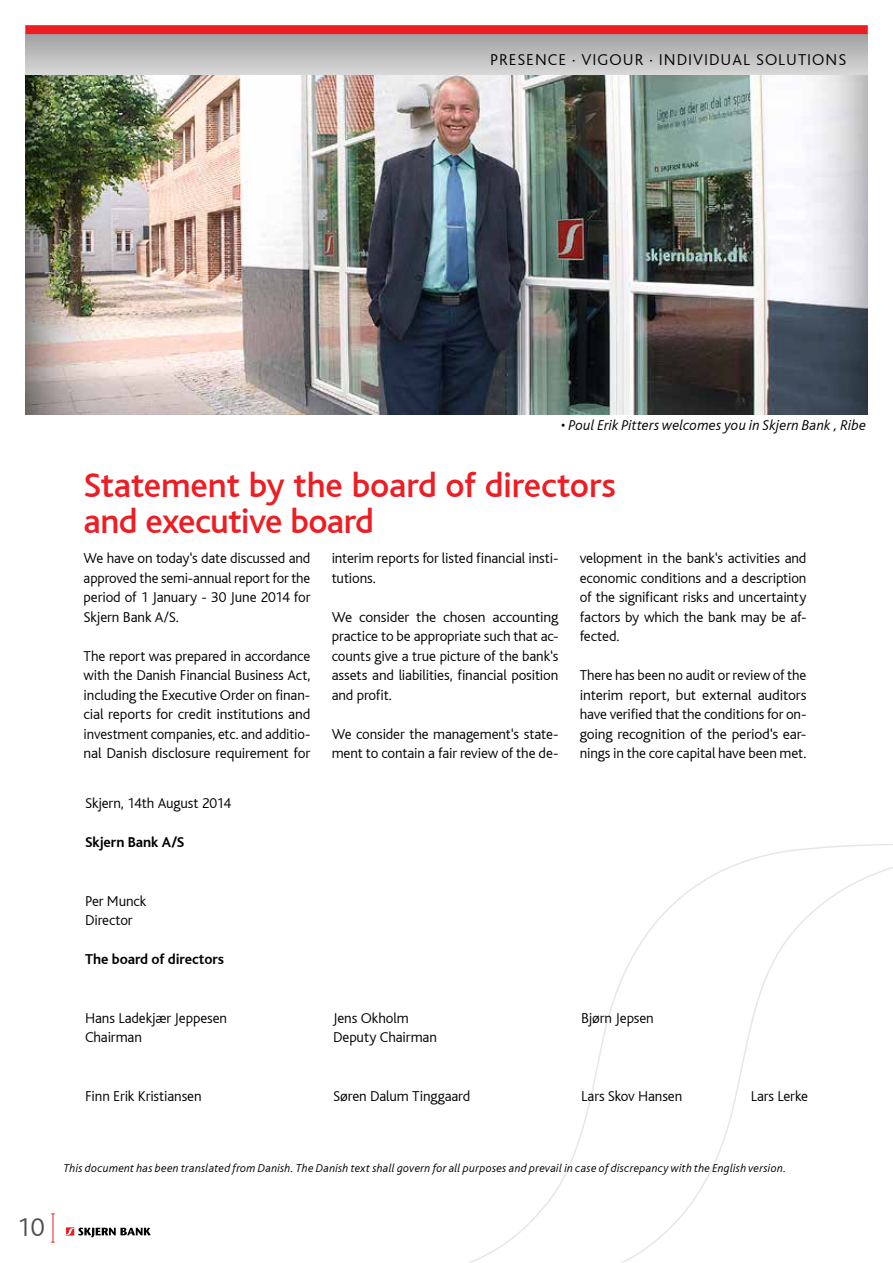
<style>
.page{position:relative;width:893px;height:1263px;background:#fff}
.page>*{position:absolute;margin:0;border:0;box-sizing:border-box;transform-origin:0 0}
.t1{font:500 36px/36px "Bliss";letter-spacing:-.015em;color:#ed1d24}
.t2{font:300 27px "Bliss";color:#4d4d4f}
.t3{font:300 16.5px "Bliss";letter-spacing:.06em;color:#000}
.t4{font:300 15px/19.5px "Bliss";letter-spacing:-.01em;color:#000;text-align:justify}
.t5{font:italic 300 15px "Bliss";letter-spacing:.01em;color:#000}
.t6{font:700 15px "Bliss";letter-spacing:-.005em;color:#000}
.t7{font:italic 300 12px "Bliss";letter-spacing:.015em;color:#000}
</style>
<div class="page">
<svg style="left:468px;top:844px;width:425px;height:419px"></svg>
<svg style="left:66px;top:1227px;width:85px;height:10px"></svg>
<svg style="left:51px;top:1213px;width:4px;height:30px"></svg>
<svg style="left:26px;top:34px;width:841px;height:42px;background:#bdbcbc"></svg>
<div style="left:26px;top:26px;width:841px;height:8px;background:#ed1d24"></div>
<img style="left:26px;top:76px;width:841px;height:339px">
<p class="t3" style="left:490px;top:51px;width:358px">PRESENCE · VIGOUR · INDIVIDUAL SOLUTIONS</p>
<p class="t5" style="left:561px;top:418px;width:307px">• Poul Erik Pitters welcomes you in Skjern Bank , Ribe</p>
<h1 class="t1" style="left:84px;top:468px;width:534px">Statement by the board of directors and executive board</h1>
<p class="t4" style="left:84px;top:549px;width:228px">We have on today‘s date discussed and approved the semi-annual report for the period of 1 January - 30 June 2014 for Skjern Bank A/S.</p>
<p class="t4" style="left:84px;top:646px;width:228px">The report was prepared in accordance with the Danish Financial Business Act, including the Executive Order on finan&shy;cial reports for credit institutions and investment companies, etc. and additio&shy;nal Danish disclosure requirement for</p>
<p class="t4" style="left:85px;top:794px;width:148px">Skjern, 14th August 2014</p>
<p class="t6" style="left:85px;top:834px;width:101px">Skjern Bank A/S</p>
<p class="t4" style="left:85px;top:891px;width:63px">Per Munck<br>Director</p>
<p class="t6" style="left:85px;top:951px;width:141px">The board of directors</p>
<p class="t4" style="left:85px;top:1008px;width:144px">Hans Ladekjær Jeppesen<br>Chairman</p>
<p class="t4" style="left:85px;top:1086px;width:118px">Finn Erik Kristiansen</p>
<p class="t4" style="left:332px;top:549px;width:228px">interim reports for listed financial insti&shy;tutions.</p>
<p class="t4" style="left:332px;top:607px;width:228px">We consider the chosen accounting practice to be appropriate such that ac&shy;counts give a true picture of the bank‘s assets and liabilities, financial position and profit.</p>
<p class="t4" style="left:332px;top:724px;width:228px">We consider the management‘s state&shy;ment to contain a fair review of the de-</p>
<p class="t4" style="left:580px;top:549px;width:228px">velopment in the bank‘s activities and economic conditions and a description of the significant risks and uncertainty factors by which the bank may be af&shy;fected.</p>
<p class="t4" style="left:580px;top:666px;width:228px">There has been no audit or review of the interim report, but external auditors have verified that the conditions for on&shy;going recognition of the period‘s ear&shy;nings in the core capital have been met.</p>
<p class="t4" style="left:333px;top:1008px;width:105px">Jens Okholm<br>Deputy Chairman</p>
<p class="t4" style="left:333px;top:1086px;width:139px">Søren Dalum Tinggaard</p>
<p class="t4" style="left:581px;top:1008px;width:74px">Bjørn Jepsen</p>
<p class="t4" style="left:581px;top:1086px;width:103px">Lars Skov Hansen</p>
<p class="t4" style="left:751px;top:1086px;width:59px">Lars Lerke</p>
<h2 class="t2" style="left:17px;top:1213px;width:29px">10</h2>
<p class="t7" style="left:64px;top:1162px;width:724px">This document has been translated from Danish. The Danish text shall govern for all purposes and prevail in case of discrepancy with the English version.</p>
</div>
